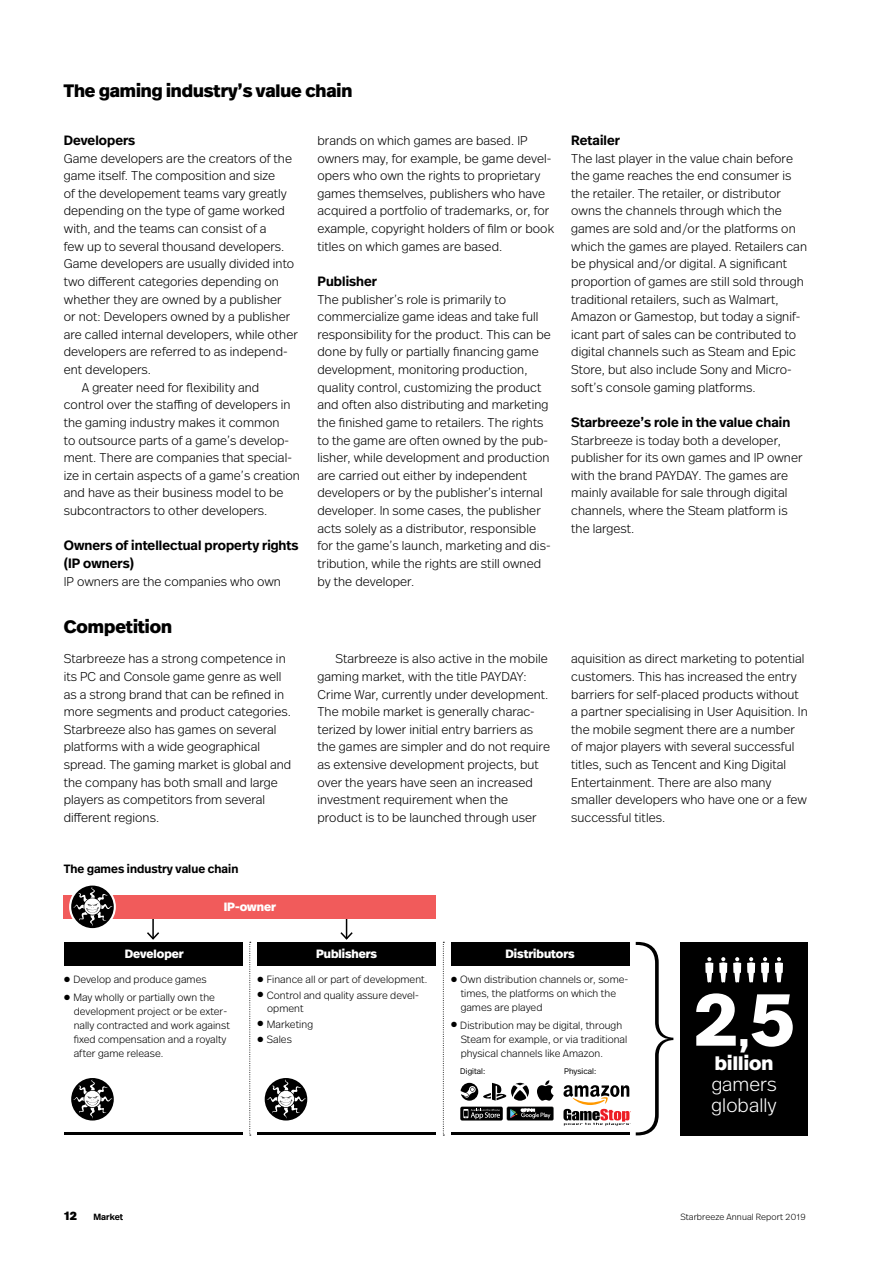
<style>
.page{position:relative;width:893px;height:1263px;background:#fff}
.page>*{position:absolute;margin:0;border:0;box-sizing:border-box;transform-origin:0 0}
.t1{font:700 75px "Real Head Pro";color:#fff}
.t2{font:300 19.5px/20.9px "Real Head Pro";letter-spacing:.005em;color:#fff}
.t3{font:800 19.5px "Real Head Pro";letter-spacing:.01em;color:#fff}
.t4{font:800 18px "Real Head Pro";color:#000}
.t5{font:600 13.5px/17.7px "Real Head Pro";letter-spacing:.005em;color:#000}
.t6{font:300 12.75px/17.5px "Real Head Pro";letter-spacing:.005em;color:#000}
.t7{font:800 12px "Real Head Pro";color:#fff}
.t8{font:600 12px "Real Head Pro";letter-spacing:.005em;color:#000}
.t9{font:900 12px "Real Head Pro";color:#000}
.t10{font:300 10.5px/13.8px "Real Head Pro";letter-spacing:.005em;color:#000}
.t11{font:300 9px "Real Head Pro";letter-spacing:.01em;color:#000}
.t12{font:600 9px "Real Head Pro";color:#000}
.t13{font:300 8.25px "Real Head Pro";letter-spacing:.005em;color:#000}
.s1{font-size:39.15px}
</style>
<div class="page">
<svg style="left:340px;top:930px;width:13px;height:10px"></svg>
<svg style="left:147px;top:930px;width:13px;height:10px"></svg>
<div style="left:64px;top:895px;width:372px;height:23px;background:#f15b5b"></div>
<div style="left:64px;top:942px;width:178px;height:23px;background:#000"></div>
<svg style="left:443px;top:942px;width:1px;height:194px"></svg>
<svg style="left:249px;top:942px;width:2px;height:194px"></svg>
<svg style="left:71px;top:1078px;width:43px;height:42px"></svg>
<svg style="left:73px;top:1079px;width:40px;height:39px"></svg>
<div style="left:680px;top:942px;width:128px;height:193px;background:#000"></div>
<hr style="left:64px;top:1132px;width:178px;height:3px;background:#000">
<div style="left:257px;top:942px;width:179px;height:23px;background:#000"></div>
<div style="left:265px;top:1078px;width:42px;height:42px;background:#000;border-radius:50%"></div>
<svg style="left:267px;top:1079px;width:39px;height:39px"></svg>
<hr style="left:257px;top:1132px;width:179px;height:3px;background:#000">
<div style="left:451px;top:942px;width:178px;height:23px;background:#000"></div>
<div style="left:460px;top:1107px;width:43px;height:13px;background:#000;border-radius:2px"></div>
<svg style="left:463px;top:1109px;width:37px;height:10px"></svg>
<svg style="left:507px;top:1107px;width:47px;height:13px"></svg>
<svg style="left:537px;top:1080px;width:17px;height:21px"></svg>
<svg style="left:461px;top:1083px;width:68px;height:18px"></svg>
<hr style="left:451px;top:1132px;width:178px;height:3px;background:#000">
<svg style="left:69px;top:883px;width:47px;height:47px"></svg>
<svg style="left:71px;top:885px;width:43px;height:43px"></svg>
<svg style="left:73px;top:887px;width:40px;height:39px;background:#5d5d5d"></svg>
<svg style="left:705px;top:957px;width:8px;height:26px"></svg>
<svg style="left:719px;top:957px;width:8px;height:26px"></svg>
<svg style="left:733px;top:957px;width:8px;height:26px"></svg>
<svg style="left:747px;top:957px;width:8px;height:26px"></svg>
<svg style="left:761px;top:957px;width:8px;height:26px"></svg>
<svg style="left:775px;top:957px;width:8px;height:26px"></svg>
<svg style="left:563px;top:942px;width:110px;height:193px"></svg>
<h3 class="t4" style="left:64px;top:77px;width:290px">The gaming industry’s value chain</h3>
<p class="t5" style="left:64px;top:131px;width:73px">Developers</p>
<p class="t6" style="left:64px;top:149px;width:230px">Game developers are the creators of the</p>
<p class="t6" style="left:64px;top:166px;width:213px">game itself. The composition and size</p>
<p class="t6" style="left:64px;top:184px;width:225px">of the developement teams vary greatly</p>
<p class="t6" style="left:64px;top:202px;width:223px">depending on the type of game worked</p>
<p class="t6" style="left:64px;top:219px;width:204px">with, and the teams can consist of a</p>
<p class="t6" style="left:64px;top:237px;width:222px">few up to several thousand developers.</p>
<p class="t6" style="left:64px;top:254px;width:232px">Game developers are usually divided into</p>
<p class="t6" style="left:64px;top:272px;width:216px">two different categories depending on</p>
<p class="t6" style="left:64px;top:290px;width:219px">whether they are owned by a publisher</p>
<p class="t6" style="left:64px;top:307px;width:228px">or not: Developers owned by a publisher</p>
<p class="t6" style="left:64px;top:325px;width:236px">are called internal developers, while other</p>
<p class="t6" style="left:64px;top:342px;width:225px">developers are referred to as independ-</p>
<p class="t6" style="left:64px;top:360px;width:89px">ent developers.</p>
<p class="t6" style="left:82px;top:378px;width:179px">A greater need for flexibility and</p>
<p class="t6" style="left:64px;top:395px;width:228px">control over the staffing of developers in</p>
<p class="t6" style="left:64px;top:413px;width:217px">the gaming industry makes it common</p>
<p class="t6" style="left:64px;top:431px;width:227px">to outsource parts of a game’s develop-</p>
<p class="t6" style="left:64px;top:448px;width:230px">ment. There are companies that special-</p>
<p class="t6" style="left:64px;top:466px;width:238px">ize in certain aspects of a game’s creation</p>
<p class="t6" style="left:64px;top:483px;width:221px">and have as their business model to be</p>
<p class="t6" style="left:64px;top:501px;width:205px">subcontractors to other developers.</p>
<p class="t5" style="left:64px;top:536px;width:236px">Owners of intellectual property rights (IP owners)</p>
<p class="t6" style="left:64px;top:572px;width:219px">IP owners are the companies who own</p>
<p class="t6" style="left:317px;top:131px;width:238px">brands on which games are based. IP owners may, for example, be game devel&shy;opers who own the rights to proprietary games themselves, publishers who have acquired a portfolio of trademarks, or, for example, copyright holders of film or book titles on which games are based.</p>
<p class="t5" style="left:317px;top:272px;width:61px">Publisher</p>
<p class="t6" style="left:317px;top:290px;width:235px">The publisher’s role is primarily to commercialize game ideas and take full responsibility for the product. This can be done by fully or partially financing game development, monitoring production, quality control, customizing the product and often also distributing and marketing the finished game to retailers. The rights to the game are often owned by the pub&shy;lisher, while development and production are carried out either by independent developers or by the publisher’s internal developer. In some cases, the publisher acts solely as a distributor, responsible for the game’s launch, marketing and dis&shy;tribution, while the rights are still owned by the developer.</p>
<p class="t5" style="left:571px;top:131px;width:50px">Retailer</p>
<p class="t6" style="left:571px;top:149px;width:237px">The last player in the value chain before the game reaches the end consumer is the retailer. The retailer, or distributor owns the channels through which the games are sold and/or the platforms on which the games are played. Retailers can be physical and/or digital. A significant proportion of games are still sold through traditional retailers, such as Walmart, Amazon or Gamestop, but today a signif&shy;icant part of sales can be contributed to digital channels such as Steam and Epic Store, but also include Sony and Micro&shy;soft’s console gaming platforms.</p>
<p class="t5" style="left:571px;top:413px;width:221px">Starbreeze’s role in the value chain</p>
<p class="t6" style="left:571px;top:431px;width:233px">Starbreeze is today both a developer, publisher for its own games and IP owner with the brand PAYDAY. The games are mainly available for sale through digital channels, where the Steam platform is the largest.</p>
<h3 class="t4" style="left:64px;top:613px;width:110px">Competition</h3>
<p class="t6" style="left:64px;top:649px;width:229px">Starbreeze has a strong competence in its PC and Console game genre as well as a strong brand that can be refined in more segments and product categories.<br>Starbreeze also has games on several platforms with a wide geographical spread. The gaming market is global and the company has both small and large players as competitors from several different regions.</p>
<p class="t6" style="left:317px;top:649px;width:234px;text-indent:18px">Starbreeze is also active in the mobile gaming market, with the title PAYDAY:<br>Crime War, currently under development.<br>The mobile market is generally charac&shy;terized by lower initial entry barriers as the games are simpler and do not require as extensive development projects, but over the years have seen an increased investment requirement when the product is to be launched through user</p>
<p class="t6" style="left:571px;top:649px;width:238px">aquisition as direct marketing to potential customers. This has increased the entry barriers for self-placed products without a partner specialising in User Aquisition. In the mobile segment there are a number of major players with several successful titles, such as Tencent and King Digital Entertainment. There are also many smaller developers who have one or a few successful titles.</p>
<p class="t8" style="left:64px;top:860px;width:176px">The games industry value chain</p>
<p class="t7" style="left:224px;top:898px;width:54px">IP-owner</p>
<p class="t7" style="left:316px;top:945px;width:63px">Publishers</p>
<p class="t10" style="left:258px;top:972px;width:171px">● Finance all or part of development.</p>
<p class="t10" style="left:267px;top:987px;width:153px;text-indent:-10px">● Control and quality assure devel&shy;opment</p>
<p class="t10" style="left:258px;top:1016px;width:57px">● Marketing</p>
<p class="t10" style="left:258px;top:1032px;width:36px">● Sales</p>
<p class="t7" style="left:505px;top:945px;width:71px">Distributors</p>
<p class="t10" style="left:461px;top:972px;width:169px;text-indent:-10px">● Own distribution channels or, some&shy;times, the platforms on which the games are played</p>
<p class="t10" style="left:461px;top:1018px;width:168px;text-indent:-10px">● Distribution may be digital, through<br>Steam for example, or via traditional physical channels like Amazon.</p>
<p class="t13" style="left:460px;top:1065px;width:27px">Digital:</p>
<p class="t13" style="left:564px;top:1065px;width:34px">Physical:</p>
<p class="t7" style="left:125px;top:945px;width:61px">Developer</p>
<p class="t10" style="left:64px;top:972px;width:144px">● Develop and produce games</p>
<p class="t10" style="left:74px;top:990px;width:158px;text-indent:-10px">● May wholly or partially own the development project or be exter&shy;nally contracted and work against fixed compensation and a royalty after game release.</p>
<h1 class="t1" style="left:694px;top:964px;width:102px">2<span class="s1">,</span>5</h1>
<h2 class="t3" style="left:715px;top:1049px;width:60px">billion</h2>
<h2 class="t2" style="left:712px;top:1073px;width:67px">gamers globally</h2>
<p class="t9" style="left:64px;top:1207px;width:15px">12</p>
<p class="t12" style="left:94px;top:1211px;width:31px">Market</p>
<p class="t11" style="left:680px;top:1211px;width:127px">Starbreeze Annual Report 2019</p>
</div>
